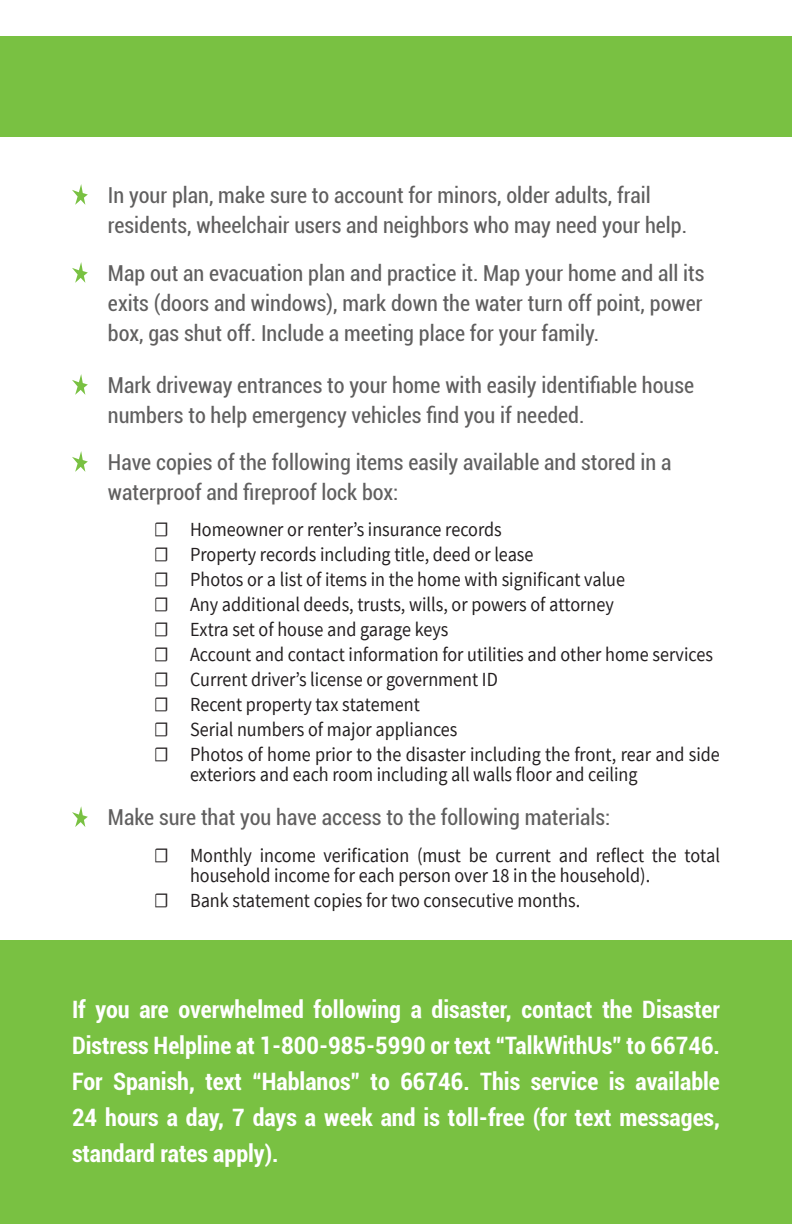
<style>
.page{position:relative;width:792px;height:1224px;background:#fff}
.page>*{position:absolute;margin:0;border:0;box-sizing:border-box;transform-origin:0 0}
.t1{font:700 condensed 24px/36px "Roboto";color:#fff;text-align:justify}
.t2{font:condensed 22px/30px "Roboto";color:#605f5f}
.t3{font:20px/25px "Source Sans Pro";color:#231f20;scale:.91 1}
</style>
<div class="page">
<div style="left:0;top:940px;width:792px;height:284px;background:#79c142"></div>
<svg style="left:72px;top:184px;width:16px;height:21px"></svg>
<svg style="left:72px;top:262px;width:16px;height:21px"></svg>
<svg style="left:72px;top:374px;width:16px;height:21px"></svg>
<svg style="left:72px;top:451px;width:16px;height:21px"></svg>
<svg style="left:72px;top:806px;width:16px;height:21px"></svg>
<div style="left:0;top:36px;width:792px;height:101px;background:#79c142"></div>
<p class="t2" style="left:108px;top:179px;width:581px">In your plan, make sure to account for minors, older adults, frail residents, wheelchair users and neighbors who may need your help.</p>
<p class="t2" style="left:108px;top:257px;width:598px;text-align:justify">Map out an evacuation plan and practice it. Map your home and all its exits (doors and windows), mark down the water turn off point, power box, gas shut off. Include a meeting place for your family.</p>
<p class="t2" style="left:108px;top:369px;width:588px">Mark driveway entrances to your home with easily identifiable house numbers to help emergency vehicles find you if needed.</p>
<p class="t2" style="left:108px;top:446px;width:565px">Have copies of the following items easily available and stored in a waterproof and fireproof lock box:</p>
<p class="t3" style="left:154px;top:518px;width:623px">☐ Homeowner or renter’s insurance records<br>☐ Property records including title, deed or lease<br>☐ Photos or a list of items in the home with significant value<br>☐ Any additional deeds, trusts, wills, or powers of attorney<br>☐ Extra set of house and garage keys<br>☐ Account and contact information for utilities and other home services ☐ Current driver’s license or government ID<br>☐ Recent property tax statement<br>☐ Serial numbers of major appliances<br>☐ Photos of home prior to the disaster including the front, rear and side</p>
<p class="t3" style="left:190px;top:763px;width:493px">exteriors and each room including all walls floor and ceiling</p>
<p class="t2" style="left:108px;top:802px;width:504px">Make sure that you have access to the following materials:</p>
<p class="t3" style="left:190px;top:845px;width:584px;line-height:20px;text-indent:-36px">☐ Monthly income verification (must be current and reflect the total household income for each person over 18 in the household).</p>
<p class="t3" style="left:154px;top:888px;width:470px">☐ Bank statement copies for two consecutive months.</p>
<p class="t1" style="left:72px;top:991px;width:650px">If you are overwhelmed following a disaster, contact the Disaster Distress Helpline at 1-800-985-5990 or text “TalkWithUs” to 66746.<br>For Spanish, text “Hablanos” to 66746. This service is available 24 hours a day, 7 days a week and is toll-free (for text messages, standard rates apply).</p>
</div>
